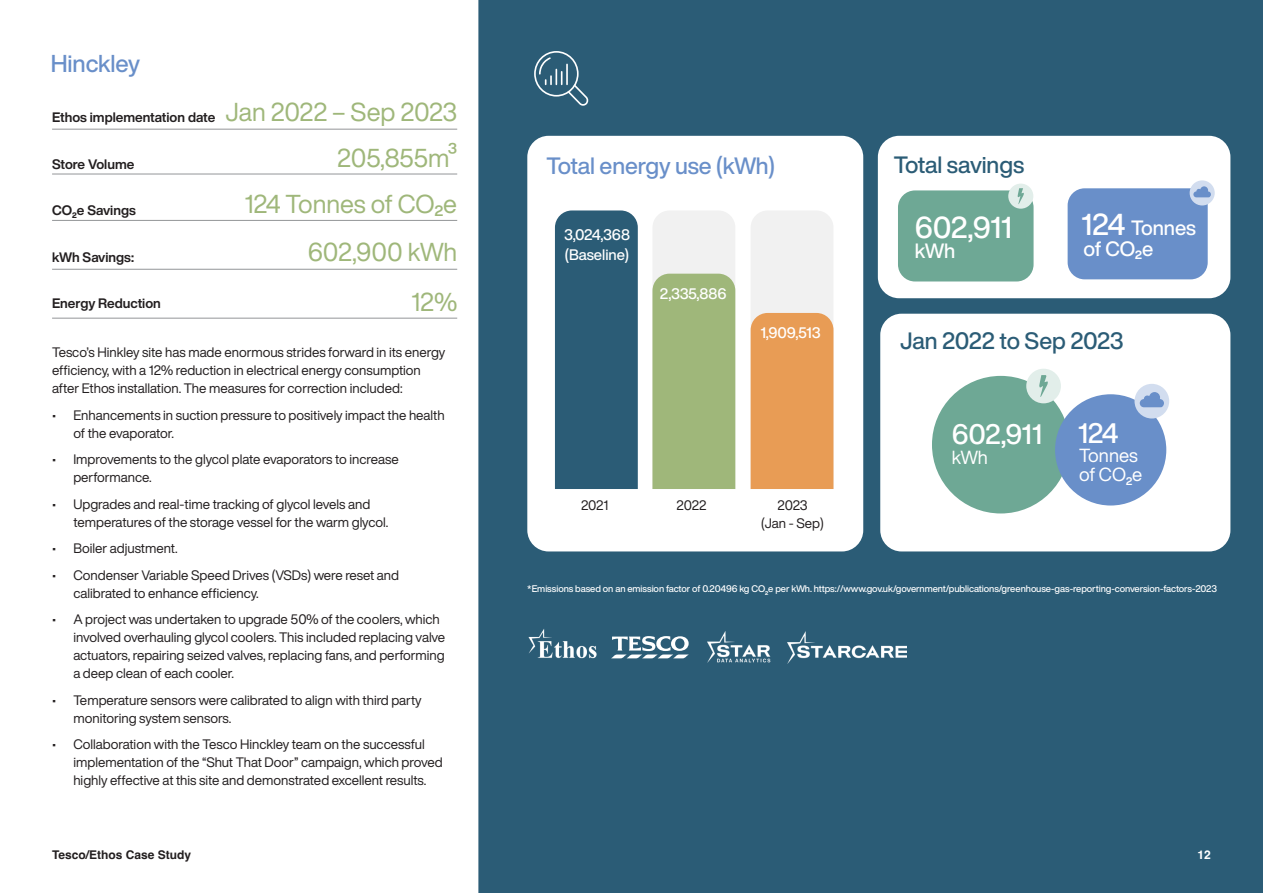
<style>
.page{position:relative;width:1263px;height:893px;background:#fff}
.page>*{position:absolute;margin:0;border:0;box-sizing:border-box;transform-origin:0 0}
.Intro1{font:500 29.85px "Helvetica Now Display";letter-spacing:-.02em;color:#fff}
.Intro1-2{font:500 27.75px "Helvetica Now Display";letter-spacing:-.015em;color:#fff}
.Body{font:25.5px "Helvetica Now Display";color:#9fb77a}
.Body-2{font:25.5px "Helvetica Now Display";letter-spacing:-.02em;color:#9fb77a}
.Intro1-3{font:500 24px "Helvetica Now Display";letter-spacing:-.005em;color:#698fc9}
.Intro1-4{font:500 23.25px "Helvetica Now Display";letter-spacing:-.01em;color:#2b5c76}
.Intro1-5{font:500 23.25px "Helvetica Now Display";letter-spacing:-.01em;color:#698fc9}
.Intro1-6{font:500 20.4px "Helvetica Now Display";letter-spacing:-.005em;color:#fff}
.Body-3{font:18.6px/18.6px "Helvetica Now Display";color:#fff}
.Intro1-7{font:500 15px/20.4px "Helvetica Now Display";letter-spacing:-.005em;color:#fff}
.Body-4{font:13.5px/18px "Helvetica Now Display";color:#231f20}
.Body-5{font:700 13.5px "Helvetica Now Display";color:#231f20}
.t1{font:700 12px "Helvetica";color:#231f20}
.t2{font:700 12px "Helvetica";color:#fff}
.Intro1-8{font:500 9.45px "Helvetica Now Display";letter-spacing:-.005em;color:#fff}
.s1{font-size:29.85px}
</style>
<div class="page">
<hr style="left:52px;top:129px;width:405px;height:1px;background:#939598">
<hr style="left:52px;top:174px;width:405px;height:1px;background:#939598">
<hr style="left:52px;top:220px;width:405px;height:1px;background:#939598">
<hr style="left:52px;top:269px;width:405px;height:1px;background:#939598">
<hr style="left:52px;top:318px;width:405px;height:1px;background:#939598">
<div style="left:478px;top:0;width:785px;height:893px;background:#2b5c76"></div>
<div style="left:878px;top:136px;width:352px;height:162px;background:#fff;border-radius:21px"></div>
<div style="left:527px;top:136px;width:336px;height:415px;background:#fff;border-radius:21px"></div>
<div style="left:555px;top:210px;width:83px;height:279px;background:#2b5c76"></div>
<svg style="left:652px;top:211px;width:83px;height:278px"></svg>
<svg style="left:751px;top:211px;width:82px;height:278px"></svg>
<div style="left:898px;top:190px;width:135px;height:91px;background:#6ea895;border-radius:17px"></div>
<div style="left:880px;top:314px;width:350px;height:237px;background:#fff;border-radius:21px"></div>
<div style="left:1008px;top:184px;width:25px;height:25px;background:#e2eeea;border-radius:50%"></div>
<svg style="left:1017px;top:188px;width:7px;height:16px"></svg>
<div style="left:1067px;top:188px;width:141px;height:91px;background:#698fc9;border-radius:17px"></div>
<div style="left:1189px;top:180px;width:26px;height:25px;background:#d2ddef;border-radius:50%"></div>
<svg style="left:1193px;top:186px;width:18px;height:11px"></svg>
<div style="left:932px;top:376px;width:137px;height:137px;background:#6ea895;border-radius:50%"></div>
<div style="left:1055px;top:394px;width:111px;height:111px;background:#698fc9;border-radius:50%"></div>
<div style="left:1026px;top:369px;width:35px;height:34px;background:#e2eeea;border-radius:50%"></div>
<svg style="left:1039px;top:375px;width:9px;height:22px"></svg>
<div style="left:1134px;top:384px;width:35px;height:34px;background:#d2ddef;border-radius:50%"></div>
<svg style="left:1140px;top:392px;width:24px;height:15px"></svg>
<svg style="left:533px;top:50px;width:57px;height:58px;background:#457087"></svg>
<hr style="left:566px;top:64px;width:2px;height:20px;background:#fff">
<img style="left:527px;top:628px;width:71px;height:39px">
<svg style="left:611px;top:636px;width:78px;height:22px"></svg>
<img style="left:703px;top:627px;width:71px;height:40px">
<img style="left:787px;top:631px;width:120px;height:32px">
<p class="Intro1-3" style="left:51px;top:47px;width:91px">Hinckley</p>
<p class="Body-5" style="left:52px;top:108px;width:165px">Ethos implementation date</p>
<p class="Body-5" style="left:52px;top:155px;width:84px">Store Volume</p>
<p class="Body-5" style="left:52px;top:201px;width:85px">CO2e Savings</p>
<p class="Body-5" style="left:52px;top:248px;width:83px">kWh Savings:</p>
<p class="Body-5" style="left:52px;top:294px;width:110px">Energy Reduction</p>
<p class="Body" style="left:226px;top:95px;width:233px">Jan 2022 – Sep 2023</p>
<p class="Body" style="left:337px;top:141px;width:121px">205,855m³</p>
<p class="Body" style="left:244px;top:186px;width:214px">124 Tonnes of CO2e</p>
<p class="Body-2" style="left:308px;top:235px;width:151px">602,900 kWh</p>
<p class="Body" style="left:411px;top:285px;width:48px">12%</p>
<p class="Body-4" style="left:52px;top:343px;width:395px">Tesco’s Hinkley site has made enormous strides forward in its energy efficiency, with a 12% reduction in electrical energy consumption after Ethos installation. The measures for correction included:</p>
<p class="Body-4" style="left:73px;top:406px;width:373px;text-indent:-21px">• Enhancements in suction pressure to positively impact the health of the evaporator.</p>
<p class="Body-4" style="left:73px;top:450px;width:327px;text-indent:-21px">• Improvements to the glycol plate evaporators to increase performance.</p>
<p class="Body-4" style="left:73px;top:495px;width:316px;text-indent:-21px">• Upgrades and real-time tracking of glycol levels and temperatures of the storage vessel for the warm glycol.</p>
<p class="Body-4" style="left:52px;top:539px;width:127px">• Boiler adjustment.</p>
<p class="Body-4" style="left:73px;top:566px;width:327px;text-indent:-21px">• Condenser Variable Speed Drives (VSDs) were reset and calibrated to enhance efficiency.</p>
<p class="Body-4" style="left:73px;top:610px;width:373px;text-indent:-21px">• A project was undertaken to upgrade 50% of the coolers, which involved overhauling glycol coolers. This included replacing valve actuators, repairing seized valves, replacing fans, and performing a deep clean of each cooler.</p>
<p class="Body-4" style="left:73px;top:691px;width:350px;text-indent:-21px">• Temperature sensors were calibrated to align with third party monitoring system sensors.</p>
<p class="Body-4" style="left:73px;top:735px;width:371px;text-indent:-21px">• Collaboration with the Tesco Hinckley team on the successful implementation of the “Shut That Door” campaign, which proved highly effective at this site and demonstrated excellent results.</p>
<p class="Intro1-5" style="left:546px;top:150px;width:230px">Total energy use (kWh)</p>
<p class="Intro1-4" style="left:894px;top:149px;width:132px">Total savings</p>
<p class="Intro1-7" style="left:564px;top:224px;width:67px">3,024,368 (Baseline)</p>
<p class="Intro1-7" style="left:660px;top:283px;width:68px">2,335,886</p>
<p class="Intro1" style="left:915px;top:207px;width:99px">602,911</p>
<p class="Intro1-6" style="left:915px;top:237px;width:42px">kWh</p>
<p class="Intro1-6" style="left:1081px;top:214px;width:116px"><span class="s1">124</span> Tonnes</p>
<p class="Intro1-6" style="left:1083px;top:234px;width:71px">of CO2e</p>
<p class="Intro1-7" style="left:760px;top:322px;width:62px">1,909,513</p>
<p class="Body-4" style="left:581px;top:496px;width:29px">2021</p>
<p class="Body-4" style="left:677px;top:496px;width:31px">2022</p>
<p class="Body-4" style="left:761px;top:496px;width:64px;text-align:center">2023<br>(Jan - Sep)</p>
<p class="Intro1-4" style="left:900px;top:324px;width:225px">Jan 2022 to Sep 2023</p>
<p class="Intro1-2" style="left:952px;top:415px;width:92px">602,911</p>
<p class="Body-3" style="left:952px;top:448px;width:38px">kWh</p>
<p class="Intro1-2" style="left:1078px;top:414px;width:42px">124</p>
<p class="Body-3" style="left:1079px;top:446px;width:65px">Tonnes of CO2e</p>
<p class="Intro1-8" style="left:527px;top:582px;width:691px">*Emissions based on an emission factor of 0.20496 kg CO2e per kWh. https://www.gov.uk/government/publications/greenhouse-gas-reporting-conversion-factors-2023</p>
<p class="t1" style="left:52px;top:848px;width:141px">Tesco/Ethos Case Study</p>
<p class="t2" style="left:1197px;top:848px;width:15px">12</p>
</div>
